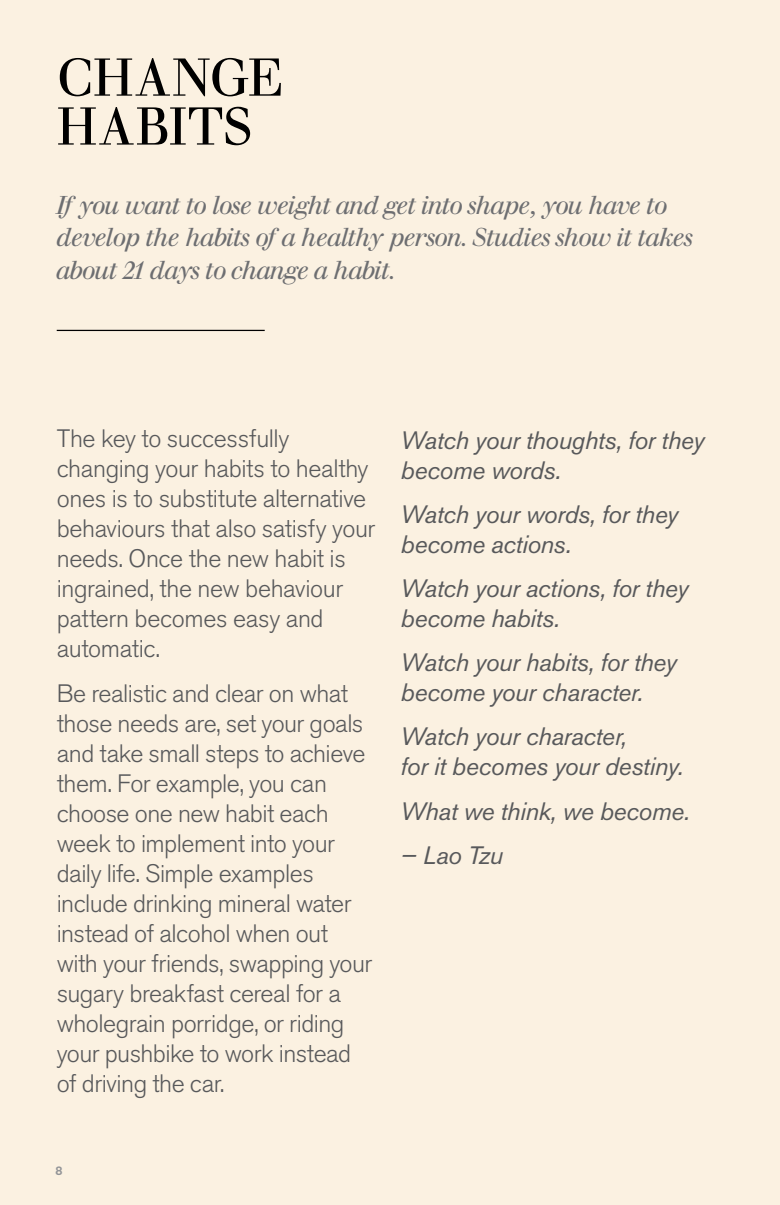
<style>
.page{position:relative;width:780px;height:1205px;background:#fbf1e1}
.page>*{position:absolute;margin:0;border:0;box-sizing:border-box;transform-origin:0 0}
.t1{font:52.75px/49px "Walbaum";color:#000}
.t2{font:300 25px/30px "Akzidenz Grotesk BE";letter-spacing:-.02em;color:#58595b}
.t3{font:italic 25px/30px "Akzidenz Grotesk BE";letter-spacing:-.015em;color:#58595b}
.t4{font:italic 25px/32.5px "Walbaum S Si";letter-spacing:-.015em;color:#6d6e71}
.t5{font:500 12.5px "Akzidenz Grotesk BE";color:#939598}
</style>
<div class="page">
<hr style="left:57px;top:330px;width:208px;height:1px;background:#000">
<h1 class="t1" style="left:57px;top:54px;width:229px">CHANGE<br>HABITS</h1>
<p class="t4" style="left:57px;top:189px;width:637px">If you want to lose weight and get into shape, you have to develop the habits of a healthy person. Studies show it takes about 21 days to change a habit.</p>
<p class="t2" style="left:57px;top:424px;width:320px">The key to successfully changing your habits to healthy ones is to substitute alternative behaviours that also satisfy your needs. Once the new habit is ingrained, the new behaviour pattern becomes easy and automatic.</p>
<p class="t2" style="left:57px;top:678px;width:317px">Be realistic and clear on what those needs are, set your goals and take small steps to achieve them. For example, you can choose one new habit each week to implement into your daily life. Simple examples include drinking mineral water instead of alcohol when out with your friends, swapping your sugary breakfast cereal for a wholegrain porridge, or riding your pushbike to work instead of driving the car.</p>
<p class="t3" style="left:400px;top:425px;width:305px">Watch your thoughts, for they become words.</p>
<p class="t3" style="left:400px;top:499px;width:279px">Watch your words, for they become actions.</p>
<p class="t3" style="left:400px;top:573px;width:289px">Watch your actions, for they become habits.</p>
<p class="t3" style="left:400px;top:647px;width:278px">Watch your habits, for they become your character.</p>
<p class="t3" style="left:400px;top:721px;width:284px">Watch your character,<br>for it becomes your destiny.</p>
<p class="t3" style="left:400px;top:796px;width:291px">What we think, we become.</p>
<p class="t3" style="left:400px;top:840px;width:104px">— Lao Tzu</p>
<p class="t5" style="left:56px;top:1163px;width:9px">8</p>
</div>
